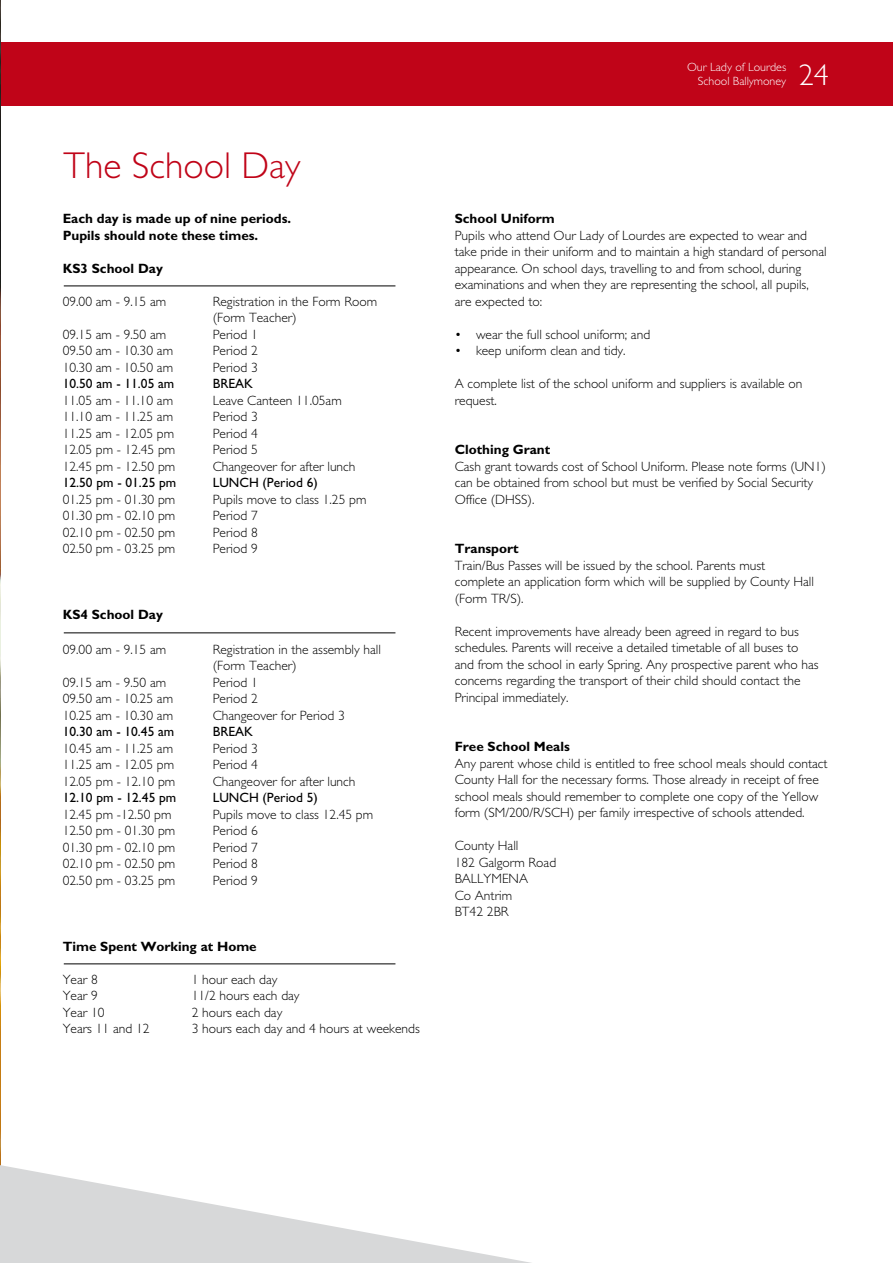
<style>
.page{position:relative;width:893px;height:1263px;background:#fff}
.page>*{position:absolute;margin:0;border:0;box-sizing:border-box;transform-origin:0 0}
.t1{font:300 37.5px "Gill Sans Tur";color:#c00418}
.t2{font:300 30px "Gill Sans Tur";color:#fff}
.t3{font:300 13.5px/16.5px "Gill Sans Tur";color:#000}
.t4{font:700 13.5px/16.5px "Gill Sans Tur";color:#000}
.t5{font:13.5px "Gill Sans Tur";color:#000}
.t6{font:300 12px/14.4px "Gill Sans Tur";color:#fff;text-align:right}
</style>
<div class="page">
<div style="left:0;top:43px;width:893px;height:63px;background:#c00418"></div>
<hr style="left:64px;top:286px;width:331px;height:1px;background:#000">
<hr style="left:64px;top:632px;width:331px;height:1px;background:#000">
<hr style="left:64px;top:963px;width:331px;height:1px;background:#000">
<img style="left:0;top:0;width:1px;height:1165px">
<svg style="left:0;top:1165px;width:531px;height:98px"></svg>
<h1 class="t1" style="left:64px;top:143px;width:238px">The School Day</h1>
<p class="t4" style="left:63px;top:210px;width:230px">Each day is made up of nine periods.<br>Pupils should note these times.</p>
<p class="t4" style="left:63px;top:260px;width:102px">KS3 School Day</p>
<p class="t3" style="left:63px;top:293px;width:105px">09.00 am - 9.15 am</p>
<p class="t3" style="left:213px;top:293px;width:166px">Registration in the Form Room (Form Teacher)</p>
<p class="t3" style="left:63px;top:326px;width:105px">09.15 am - 9.50 am</p>
<p class="t3" style="left:213px;top:326px;width:47px">Period 1</p>
<p class="t3" style="left:63px;top:342px;width:112px">09.50 am - 10.30 am</p>
<p class="t3" style="left:213px;top:342px;width:47px">Period 2</p>
<p class="t3" style="left:63px;top:359px;width:112px">10.30 am - 10.50 am</p>
<p class="t3" style="left:213px;top:359px;width:47px">Period 3</p>
<p class="t5" style="left:63px;top:376px;width:113px">10.50 am - 11.05 am</p>
<p class="t5" style="left:213px;top:376px;width:42px">BREAK</p>
<p class="t3" style="left:63px;top:392px;width:112px">11.05 am - 11.10 am</p>
<p class="t3" style="left:213px;top:392px;width:131px">Leave Canteen 11.05am</p>
<p class="t3" style="left:63px;top:408px;width:112px">11.10 am - 11.25 am</p>
<p class="t3" style="left:213px;top:408px;width:47px">Period 3</p>
<p class="t3" style="left:63px;top:425px;width:113px">11.25 am - 12.05 pm</p>
<p class="t3" style="left:213px;top:425px;width:47px">Period 4</p>
<p class="t3" style="left:63px;top:441px;width:114px">12.05 pm - 12.45 pm</p>
<p class="t3" style="left:213px;top:441px;width:47px">Period 5</p>
<p class="t3" style="left:63px;top:458px;width:114px">12.45 pm - 12.50 pm</p>
<p class="t3" style="left:213px;top:458px;width:144px">Changeover for after lunch</p>
<p class="t5" style="left:63px;top:475px;width:115px">12.50 pm - 01.25 pm</p>
<p class="t5" style="left:213px;top:475px;width:107px">LUNCH (Period 6)</p>
<p class="t3" style="left:63px;top:491px;width:114px">01.25 pm - 01.30 pm</p>
<p class="t3" style="left:213px;top:491px;width:155px">Pupils move to class 1.25 pm</p>
<p class="t3" style="left:63px;top:507px;width:114px">01.30 pm - 02.10 pm</p>
<p class="t3" style="left:213px;top:507px;width:47px">Period 7</p>
<p class="t3" style="left:63px;top:524px;width:114px">02.10 pm - 02.50 pm</p>
<p class="t3" style="left:213px;top:524px;width:47px">Period 8</p>
<p class="t3" style="left:63px;top:540px;width:114px">02.50 pm - 03.25 pm</p>
<p class="t3" style="left:213px;top:540px;width:47px">Period 9</p>
<p class="t4" style="left:63px;top:606px;width:102px">KS4 School Day</p>
<p class="t3" style="left:63px;top:641px;width:105px">09.00 am - 9.15 am</p>
<p class="t3" style="left:213px;top:641px;width:170px">Registration in the assembly hall (Form Teacher)</p>
<p class="t3" style="left:63px;top:674px;width:105px">09.15 am - 9.50 am</p>
<p class="t3" style="left:213px;top:674px;width:47px">Period 1</p>
<p class="t3" style="left:63px;top:690px;width:112px">09.50 am - 10.25 am</p>
<p class="t3" style="left:213px;top:690px;width:47px">Period 2</p>
<p class="t3" style="left:63px;top:707px;width:112px">10.25 am - 10.30 am</p>
<p class="t3" style="left:213px;top:707px;width:134px">Changeover for Period 3</p>
<p class="t5" style="left:63px;top:724px;width:113px">10.30 am - 10.45 am</p>
<p class="t5" style="left:213px;top:724px;width:42px">BREAK</p>
<p class="t3" style="left:63px;top:740px;width:112px">10.45 am - 11.25 am</p>
<p class="t3" style="left:213px;top:740px;width:47px">Period 3</p>
<p class="t3" style="left:63px;top:756px;width:113px">11.25 am - 12.05 pm</p>
<p class="t3" style="left:213px;top:756px;width:47px">Period 4</p>
<p class="t3" style="left:63px;top:773px;width:114px">12.05 pm - 12.10 pm</p>
<p class="t3" style="left:213px;top:773px;width:144px">Changeover for after lunch</p>
<p class="t5" style="left:63px;top:790px;width:115px">12.10 pm - 12.45 pm</p>
<p class="t5" style="left:213px;top:790px;width:107px">LUNCH (Period 5)</p>
<p class="t3" style="left:63px;top:806px;width:110px">12.45 pm -12.50 pm</p>
<p class="t3" style="left:213px;top:806px;width:162px">Pupils move to class 12.45 pm</p>
<p class="t3" style="left:63px;top:822px;width:114px">12.50 pm - 01.30 pm</p>
<p class="t3" style="left:213px;top:822px;width:47px">Period 6</p>
<p class="t3" style="left:63px;top:839px;width:114px">01.30 pm - 02.10 pm</p>
<p class="t3" style="left:213px;top:839px;width:47px">Period 7</p>
<p class="t3" style="left:63px;top:855px;width:114px">02.10 pm - 02.50 pm</p>
<p class="t3" style="left:213px;top:855px;width:47px">Period 8</p>
<p class="t3" style="left:63px;top:872px;width:114px">02.50 pm - 03.25 pm</p>
<p class="t3" style="left:213px;top:872px;width:47px">Period 9</p>
<p class="t4" style="left:63px;top:938px;width:196px">Time Spent Working at Home</p>
<p class="t3" style="left:63px;top:971px;width:37px">Year 8</p>
<p class="t3" style="left:192px;top:971px;width:87px">1 hour each day</p>
<p class="t3" style="left:63px;top:987px;width:37px">Year 9</p>
<p class="t3" style="left:192px;top:987px;width:109px">11/2 hours each day</p>
<p class="t3" style="left:63px;top:1004px;width:43px">Year 10</p>
<p class="t3" style="left:192px;top:1004px;width:92px">2 hours each day</p>
<p class="t3" style="left:63px;top:1020px;width:88px">Years 11 and 12</p>
<p class="t3" style="left:192px;top:1020px;width:230px">3 hours each day and 4 hours at weekends</p>
<p class="t6" style="left:687px;top:60px;width:101px">Our Lady of Lourdes<br>School Ballymoney</p>
<h2 class="t2" style="left:799px;top:57px;width:31px">24</h2>
<p class="t4" style="left:455px;top:210px;width:101px">School Uniform</p>
<p class="t3" style="left:455px;top:227px;width:373px">Pupils who attend Our Lady of Lourdes are expected to wear and take pride in their uniform and to maintain a high standard of personal appearance. On school days, travelling to and from school, during examinations and when they are representing the school, all pupils, are expected to:</p>
<p class="t3" style="left:455px;top:326px;width:197px">• wear the full school uniform; and</p>
<p class="t3" style="left:455px;top:342px;width:172px">• keep uniform clean and tidy.</p>
<p class="t3" style="left:455px;top:375px;width:349px">A complete list of the school uniform and suppliers is available on request.</p>
<p class="t4" style="left:455px;top:441px;width:97px">Clothing Grant</p>
<p class="t3" style="left:455px;top:458px;width:373px">Cash grant towards cost of School Uniform. Please note forms (UN1) can be obtained from school but must be verified by Social Security<br>Office (DHSS).</p>
<p class="t4" style="left:455px;top:540px;width:65px">Transport</p>
<p class="t3" style="left:455px;top:557px;width:361px">Train/Bus Passes will be issued by the school. Parents must complete an application form which will be supplied by County Hall (Form TR/S).</p>
<p class="t3" style="left:455px;top:623px;width:365px">Recent improvements have already been agreed in regard to bus schedules. Parents will receive a detailed timetable of all buses to and from the school in early Spring. Any prospective parent who has concerns regarding the transport of their child should contact the Principal immediately.</p>
<p class="t4" style="left:455px;top:738px;width:117px">Free School Meals</p>
<p class="t3" style="left:455px;top:755px;width:374px">Any parent whose child is entitled to free school meals should contact County Hall for the necessary forms. Those already in receipt of free school meals should remember to complete one copy of the Yellow form (SM/200/R/SCH) per family irrespective of schools attended.</p>
<p class="t3" style="left:455px;top:837px;width:103px">County Hall<br>182 Galgorm Road<br>BALLYMENA<br>Co Antrim<br>BT42 2BR</p>
</div>
